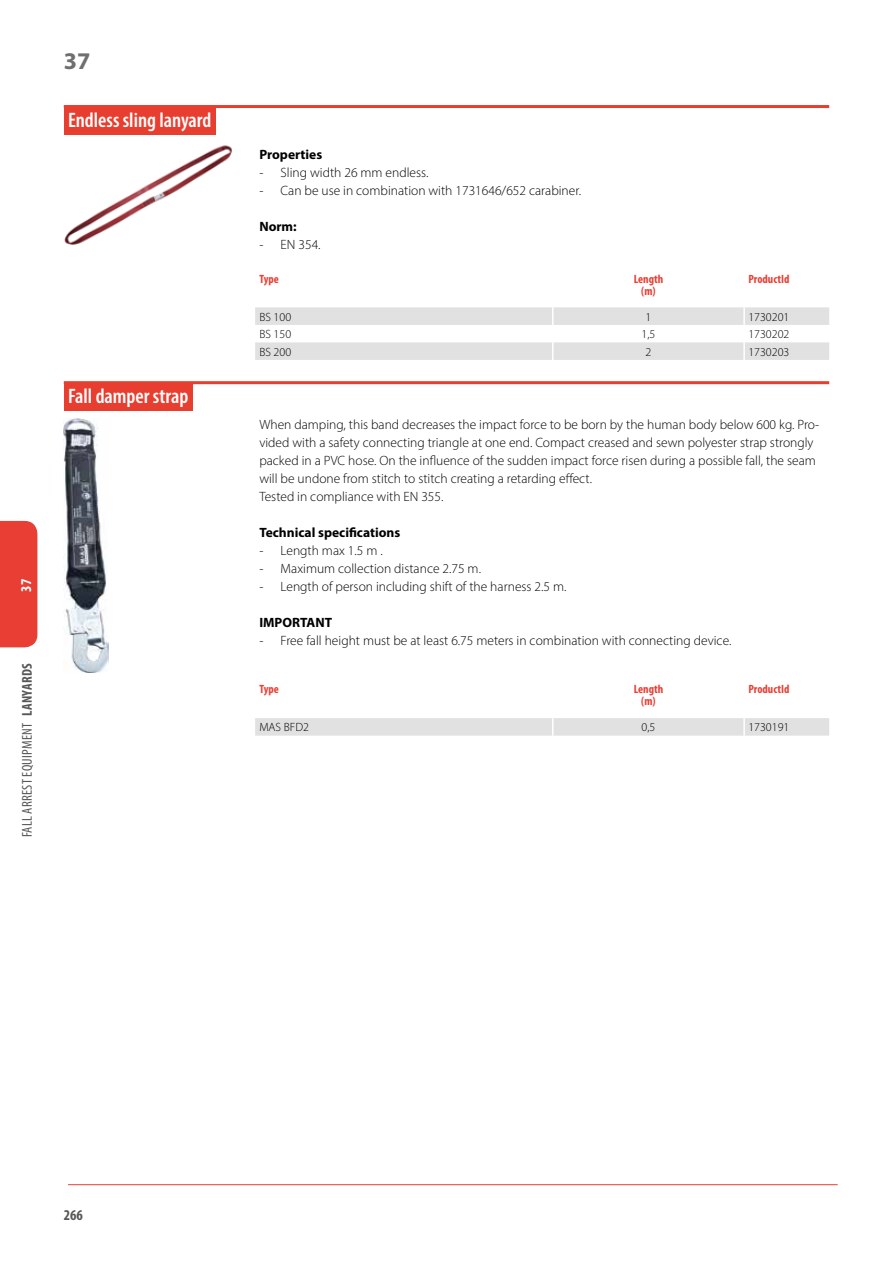
<style>
.page{position:relative;width:893px;height:1263px;background:#fff}
.page>*{position:absolute;margin:0;border:0;box-sizing:border-box;transform-origin:0 0}
.t1{font:700 24px "Myriad Pro";color:#706f6f}
.t2{font:600 condensed 21px "Myriad Pro";color:#fff}
.t3{font:700 condensed 15px "Myriad Pro";color:#575756}
.t4{font:700 condensed 15px "Myriad Pro";color:#fff}
.t5{font:condensed 14.25px "Myriad Pro";color:#575756}
.t6{font:300 13.5px/18px "Myriad Pro";color:#000}
.t7{font:700 13.5px "Myriad Pro";color:#000}
.t8{font:300 12px "Myriad Pro";color:#000}
.t9{font:700 condensed 12px/12px "Myriad Pro";color:#e83e33;text-align:center}
.s1{font-weight:700}
</style>
<div class="page">
<hr style="left:68px;top:1184px;width:770px;height:1px;background:#e83e33">
<div style="left:0;top:521px;width:37px;height:126px;background:#e83e33"></div>
<hr style="left:64px;top:105px;width:765px;height:3px;background:#e83e30">
<div style="left:64px;top:107px;width:152px;height:28px;background:#e83e30"></div>
<svg style="left:255px;top:307px;width:574px;height:53px"></svg>
<hr style="left:64px;top:381px;width:765px;height:3px;background:#e83e30">
<div style="left:64px;top:383px;width:129px;height:28px;background:#e83e30"></div>
<div style="left:255px;top:718px;width:574px;height:18px;background:#e1e1e1"></div>
<img style="left:64px;top:145px;width:168px;height:100px">
<img style="left:64px;top:419px;width:45px;height:253px">
<h1 class="t1" style="left:64px;top:45px;width:28px">37</h1>
<h2 class="t2" style="left:68px;top:107px;width:145px">Endless sling lanyard</h2>
<h2 class="t2" style="left:68px;top:383px;width:122px">Fall damper strap</h2>
<p class="t4" style="left:17px;top:592px;width:14px;rotate:-90deg">37</p>
<p class="t5" style="left:19px;top:837px;width:176px;rotate:-90deg">Fall arrest equipment <span class="s1">Lanyards</span></p>
<p class="t7" style="left:259px;top:146px;width:64px">Properties</p>
<p class="t6" style="left:259px;top:163px;width:171px">- Sling width 26 mm endless.</p>
<p class="t6" style="left:259px;top:181px;width:323px">- Can be use in combination with 1731646/652 carabiner.</p>
<p class="t7" style="left:259px;top:218px;width:39px">Norm:</p>
<p class="t6" style="left:259px;top:235px;width:63px">- EN 354.</p>
<p class="t9" style="left:259px;top:272px;width:21px">Type</p>
<p class="t9" style="left:634px;top:272px;width:31px">Length (m)</p>
<p class="t9" style="left:748px;top:272px;width:43px">ProductId</p>
<p class="t8" style="left:259px;top:309px;width:33px">BS 100</p>
<p class="t8" style="left:645px;top:309px;width:7px">1</p>
<p class="t8" style="left:748px;top:309px;width:42px">1730201</p>
<p class="t8" style="left:259px;top:327px;width:33px">BS 150</p>
<p class="t8" style="left:642px;top:327px;width:15px">1,5</p>
<p class="t8" style="left:748px;top:327px;width:42px">1730202</p>
<p class="t8" style="left:259px;top:344px;width:33px">BS 200</p>
<p class="t8" style="left:645px;top:344px;width:7px">2</p>
<p class="t8" style="left:748px;top:344px;width:42px">1730203</p>
<p class="t6" style="left:259px;top:415px;width:561px">When damping, this band decreases the impact force to be born by the human body below 600 kg. Pro&shy;vided with a safety connecting triangle at one end. Compact creased and sewn polyester strap strongly packed in a PVC hose. On the influence of the sudden impact force risen during a possible fall, the seam will be undone from stitch to stitch creating a retarding effect.<br>Tested in compliance with EN 355.</p>
<p class="t7" style="left:259px;top:524px;width:142px">Technical specifications</p>
<p class="t6" style="left:259px;top:541px;width:125px">- Length max 1.5 m .</p>
<p class="t6" style="left:259px;top:559px;width:223px">- Maximum collection distance 2.75 m.</p>
<p class="t6" style="left:259px;top:577px;width:309px">- Length of person including shift of the harness 2.5 m.</p>
<p class="t7" style="left:259px;top:614px;width:74px">IMPORTANT</p>
<p class="t6" style="left:259px;top:631px;width:474px">- Free fall height must be at least 6.75 meters in combination with connecting device.</p>
<p class="t9" style="left:259px;top:683px;width:21px">Type</p>
<p class="t9" style="left:634px;top:683px;width:31px">Length (m)</p>
<p class="t9" style="left:748px;top:683px;width:43px">ProductId</p>
<p class="t8" style="left:259px;top:720px;width:51px">MAS BFD2</p>
<p class="t8" style="left:642px;top:720px;width:15px">0,5</p>
<p class="t8" style="left:748px;top:720px;width:42px">1730191</p>
<p class="t3" style="left:64px;top:1205px;width:21px">266</p>
</div>
